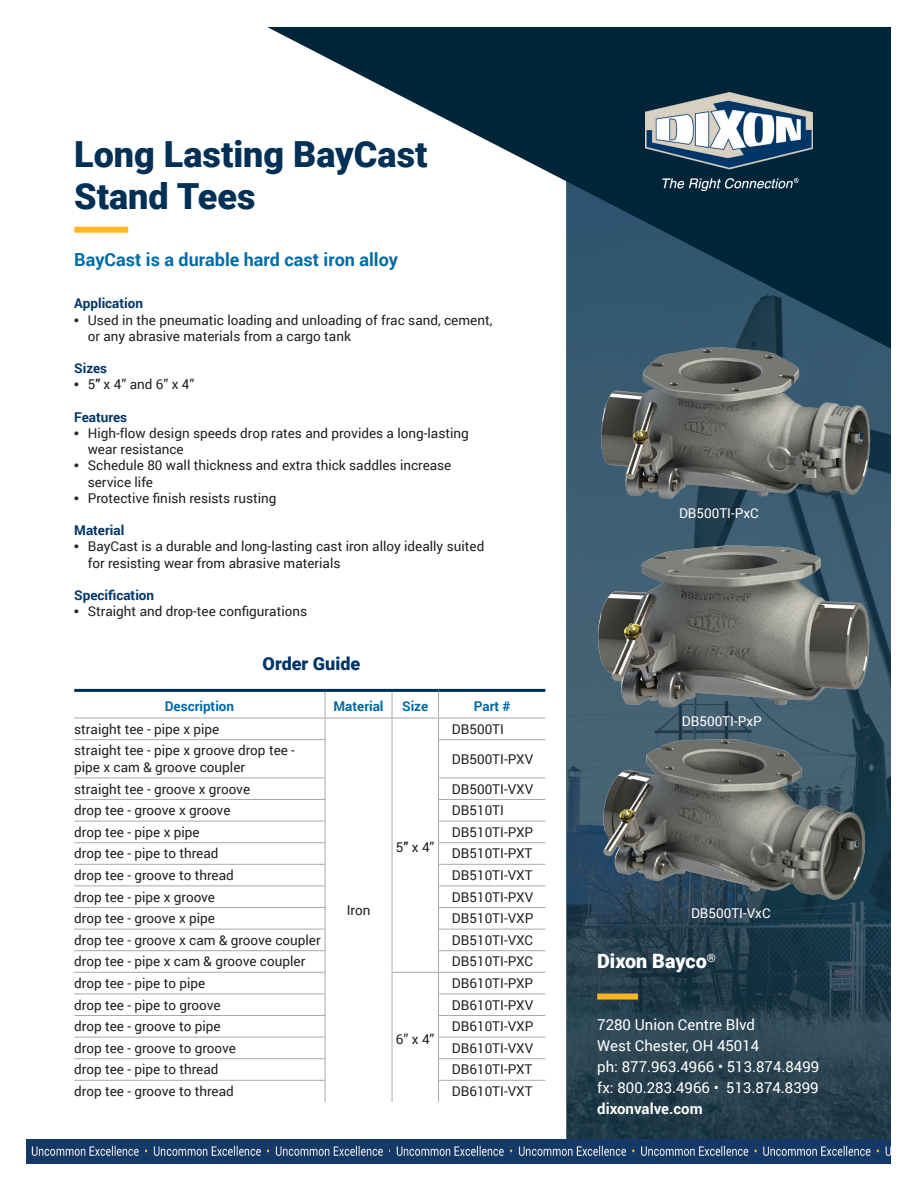
<style>
.page{position:relative;width:918px;height:1188px;background:#fff}
.page>*{position:absolute;margin:0;border:0;box-sizing:border-box;transform-origin:0 0}
.t1{font:900 36px/42px "Roboto";color:#003056}
.t2{font:900 19.8px "Roboto";color:#fff}
._2020_Table_Header{font:700 18px "Roboto";color:#006ba7}
._2020_Product_Name{font:900 18px "Roboto";color:#003667}
.t3{font:15px/21px "Roboto";color:#fff}
.t4{font:700 15px "Roboto";color:#fff}
._2020_Table_Body_Tex{font:13.5px "Roboto";color:#231f20}
._2020_Body_Text{font:13.5px/16.2px "Roboto";color:#231f20}
._2020_Body_Text_Head{font:700 13.5px "Roboto";color:#003667}
.t5{font:13.5px "Roboto";color:#fff}
._2020_Table_Header-2{font:700 13.5px "Roboto";color:#006ba7}
._2020_Table_Part_Num{font:13.5px "Roboto";color:#231f20}
.s1{font-family:"Arial";font-weight:700}
.s2{font-weight:700}
</style>
<div class="page">
<svg style="left:567px;top:349px;width:324px;height:791px;background:#2c4757"></svg>
<svg style="left:267px;top:27px;width:624px;height:322px"></svg>
<img style="left:645px;top:92px;width:168px;height:98px">
<div style="left:74px;top:227px;width:54px;height:6px;background:#ffb620"></div>
<div style="left:597px;top:994px;width:41px;height:6px;background:#ffb620"></div>
<hr style="left:74px;top:689px;width:251px;height:3px;background:#003056">
<hr style="left:74px;top:718px;width:251px;height:1px;background:#a8a9ad">
<hr style="left:74px;top:739px;width:251px;height:1px;background:#a8a9ad">
<hr style="left:325px;top:740px;width:1px;height:38px;background:#a8a9ad">
<hr style="left:392px;top:740px;width:1px;height:38px;background:#a8a9ad">
<hr style="left:438px;top:739px;width:107px;height:1px;background:#a8a9ad">
<hr style="left:438px;top:740px;width:1px;height:38px;background:#a8a9ad">
<hr style="left:74px;top:778px;width:251px;height:1px;background:#a8a9ad">
<hr style="left:438px;top:778px;width:107px;height:1px;background:#a8a9ad">
<hr style="left:74px;top:799px;width:251px;height:1px;background:#a8a9ad">
<hr style="left:438px;top:799px;width:107px;height:1px;background:#a8a9ad">
<hr style="left:74px;top:821px;width:251px;height:1px;background:#a8a9ad">
<hr style="left:438px;top:821px;width:107px;height:1px;background:#a8a9ad">
<hr style="left:74px;top:842px;width:251px;height:1px;background:#a8a9ad">
<hr style="left:438px;top:842px;width:107px;height:1px;background:#a8a9ad">
<hr style="left:74px;top:864px;width:251px;height:1px;background:#a8a9ad">
<hr style="left:438px;top:864px;width:107px;height:1px;background:#a8a9ad">
<hr style="left:74px;top:886px;width:251px;height:1px;background:#a8a9ad">
<hr style="left:438px;top:886px;width:107px;height:1px;background:#a8a9ad">
<hr style="left:74px;top:907px;width:251px;height:1px;background:#a8a9ad">
<hr style="left:438px;top:907px;width:107px;height:1px;background:#a8a9ad">
<hr style="left:74px;top:929px;width:251px;height:1px;background:#a8a9ad">
<hr style="left:438px;top:929px;width:107px;height:1px;background:#a8a9ad">
<hr style="left:74px;top:950px;width:251px;height:1px;background:#a8a9ad">
<hr style="left:438px;top:950px;width:107px;height:1px;background:#a8a9ad">
<hr style="left:74px;top:972px;width:251px;height:1px;background:#a8a9ad">
<hr style="left:392px;top:972px;width:46px;height:1px;background:#a8a9ad">
<hr style="left:438px;top:972px;width:107px;height:1px;background:#a8a9ad">
<hr style="left:74px;top:994px;width:251px;height:1px;background:#a8a9ad">
<hr style="left:438px;top:994px;width:107px;height:1px;background:#a8a9ad">
<hr style="left:74px;top:1015px;width:251px;height:1px;background:#a8a9ad">
<hr style="left:438px;top:1015px;width:107px;height:1px;background:#a8a9ad">
<hr style="left:74px;top:1037px;width:251px;height:1px;background:#a8a9ad">
<hr style="left:438px;top:1037px;width:107px;height:1px;background:#a8a9ad">
<hr style="left:74px;top:1058px;width:251px;height:1px;background:#a8a9ad">
<hr style="left:438px;top:1058px;width:107px;height:1px;background:#a8a9ad">
<hr style="left:74px;top:1080px;width:251px;height:1px;background:#a8a9ad">
<svg style="left:325px;top:778px;width:1px;height:324px"></svg>
<svg style="left:392px;top:778px;width:1px;height:324px"></svg>
<hr style="left:438px;top:1080px;width:107px;height:1px;background:#a8a9ad">
<svg style="left:438px;top:778px;width:1px;height:324px"></svg>
<hr style="left:325px;top:689px;width:67px;height:3px;background:#003056">
<hr style="left:392px;top:689px;width:46px;height:3px;background:#003056">
<hr style="left:438px;top:689px;width:107px;height:3px;background:#003056">
<svg style="left:325px;top:692px;width:1px;height:47px"></svg>
<svg style="left:392px;top:692px;width:1px;height:48px"></svg>
<svg style="left:438px;top:692px;width:1px;height:47px"></svg>
<hr style="left:325px;top:718px;width:67px;height:1px;background:#a8a9ad">
<hr style="left:392px;top:718px;width:46px;height:1px;background:#a8a9ad">
<hr style="left:438px;top:718px;width:107px;height:1px;background:#a8a9ad">
<img style="left:595px;top:736px;width:272px;height:169px">
<img style="left:595px;top:341px;width:278px;height:162px">
<img style="left:595px;top:542px;width:278px;height:168px">
<img style="left:27px;top:1140px;width:362px;height:24px">
<img style="left:389px;top:1140px;width:502px;height:24px">
<p class="t1" style="left:74px;top:131px;width:355px">Long Lasting BayCast<br>Stand Tees</p>
<p class="_2020_Table_Header" style="left:74px;top:247px;width:325px">BayCast is a durable hard cast iron alloy</p>
<p class="_2020_Body_Text_Head" style="left:74px;top:294px;width:70px">Application</p>
<p class="_2020_Body_Text" style="left:88px;top:311px;width:406px;text-indent:-14px"><span class="s1">•</span> Used in the pneumatic loading and unloading of frac sand, cement, or any abrasive materials from a cargo tank</p>
<p class="_2020_Body_Text_Head" style="left:74px;top:359px;width:35px">Sizes</p>
<p class="_2020_Body_Text" style="left:74px;top:376px;width:122px"><span class="s1">•</span> 5<span class="s2">”</span> x 4” and 6” x 4”</p>
<p class="_2020_Body_Text_Head" style="left:74px;top:407px;width:54px">Features</p>
<p class="_2020_Body_Text" style="left:88px;top:425px;width:383px;text-indent:-14px"><span class="s1">•</span> High-flow design speeds drop rates and provides a long-lasting wear resistance</p>
<p class="_2020_Body_Text" style="left:88px;top:457px;width:365px;text-indent:-14px"><span class="s1">•</span> Schedule 80 wall thickness and extra thick saddles increase service life</p>
<p class="_2020_Body_Text" style="left:74px;top:489px;width:204px"><span class="s1">•</span> Protective finish resists rusting</p>
<p class="_2020_Body_Text_Head" style="left:74px;top:521px;width:52px">Material</p>
<p class="_2020_Body_Text" style="left:88px;top:538px;width:398px;text-indent:-14px"><span class="s1">•</span> BayCast is a durable and long-lasting cast iron alloy ideally suited for resisting wear from abrasive materials</p>
<p class="_2020_Body_Text_Head" style="left:74px;top:586px;width:81px">Specification</p>
<p class="_2020_Body_Text" style="left:74px;top:603px;width:234px"><span class="s1">•</span> Straight and drop-tee configurations</p>
<p class="_2020_Product_Name" style="left:263px;top:651px;width:99px">Order Guide</p>
<p class="_2020_Table_Header-2" style="left:165px;top:697px;width:71px">Description</p>
<p class="_2020_Table_Header-2" style="left:334px;top:697px;width:52px">Material</p>
<p class="_2020_Table_Header-2" style="left:402px;top:697px;width:28px">Size</p>
<p class="_2020_Table_Header-2" style="left:474px;top:697px;width:38px">Part #</p>
<p class="_2020_Table_Body_Tex" style="left:74px;top:719px;width:147px">straight tee - pipe x pipe</p>
<p class="_2020_Table_Body_Tex" style="left:452px;top:719px;width:54px">DB500TI</p>
<p class="_2020_Table_Body_Tex" style="left:74px;top:741px;width:222px">straight tee - pipe x groove drop tee -</p>
<p class="_2020_Table_Body_Tex" style="left:74px;top:757px;width:172px">pipe x cam &amp; groove coupler</p>
<p class="_2020_Table_Body_Tex" style="left:452px;top:749px;width:83px">DB500TI-PXV</p>
<p class="_2020_Table_Body_Tex" style="left:74px;top:779px;width:177px">straight tee - groove x groove</p>
<p class="_2020_Table_Body_Tex" style="left:452px;top:779px;width:83px">DB500TI-VXV</p>
<p class="_2020_Table_Body_Tex" style="left:74px;top:801px;width:158px">drop tee - groove x groove</p>
<p class="_2020_Table_Body_Tex" style="left:452px;top:801px;width:54px">DB510TI</p>
<p class="_2020_Table_Body_Tex" style="left:74px;top:822px;width:127px">drop tee - pipe x pipe</p>
<p class="_2020_Table_Body_Tex" style="left:452px;top:822px;width:83px">DB510TI-PXP</p>
<p class="_2020_Table_Body_Tex" style="left:74px;top:844px;width:146px">drop tee - pipe to thread</p>
<p class="_2020_Table_Body_Tex" style="left:452px;top:844px;width:82px">DB510TI-PXT</p>
<p class="_2020_Table_Body_Tex" style="left:74px;top:866px;width:161px">drop tee - groove to thread</p>
<p class="_2020_Table_Body_Tex" style="left:452px;top:866px;width:82px">DB510TI-VXT</p>
<p class="_2020_Table_Body_Tex" style="left:74px;top:887px;width:142px">drop tee - pipe x groove</p>
<p class="_2020_Table_Body_Tex" style="left:452px;top:887px;width:83px">DB510TI-PXV</p>
<p class="_2020_Table_Body_Tex" style="left:74px;top:909px;width:142px">drop tee - groove x pipe</p>
<p class="_2020_Table_Body_Tex" style="left:452px;top:909px;width:83px">DB510TI-VXP</p>
<p class="_2020_Table_Body_Tex" style="left:74px;top:930px;width:248px">drop tee - groove x cam &amp; groove coupler</p>
<p class="_2020_Table_Body_Tex" style="left:452px;top:930px;width:83px">DB510TI-VXC</p>
<p class="_2020_Table_Body_Tex" style="left:74px;top:952px;width:233px">drop tee - pipe x cam &amp; groove coupler</p>
<p class="_2020_Table_Body_Tex" style="left:452px;top:952px;width:82px">DB510TI-PXC</p>
<p class="_2020_Table_Body_Tex" style="left:74px;top:974px;width:133px">drop tee - pipe to pipe</p>
<p class="_2020_Body_Text" style="left:396px;top:839px;width:40px">5<span class="s2">”</span> x 4”</p>
<p class="_2020_Table_Part_Num" style="left:347px;top:901px;width:25px">Iron</p>
<p class="_2020_Table_Body_Tex" style="left:452px;top:974px;width:83px">DB610TI-PXP</p>
<p class="_2020_Table_Body_Tex" style="left:74px;top:995px;width:148px">drop tee - pipe to groove</p>
<p class="_2020_Table_Body_Tex" style="left:452px;top:995px;width:83px">DB610TI-PXV</p>
<p class="_2020_Table_Body_Tex" style="left:74px;top:1017px;width:148px">drop tee - groove to pipe</p>
<p class="_2020_Table_Body_Tex" style="left:452px;top:1017px;width:83px">DB610TI-VXP</p>
<p class="_2020_Table_Body_Tex" style="left:74px;top:1038px;width:163px">drop tee - groove to groove</p>
<p class="_2020_Table_Body_Tex" style="left:452px;top:1038px;width:83px">DB610TI-VXV</p>
<p class="_2020_Table_Body_Tex" style="left:74px;top:1060px;width:146px">drop tee - pipe to thread</p>
<p class="_2020_Table_Body_Tex" style="left:452px;top:1060px;width:82px">DB610TI-PXT</p>
<p class="_2020_Table_Body_Tex" style="left:74px;top:1082px;width:161px">drop tee - groove to thread</p>
<p class="_2020_Table_Body_Tex" style="left:452px;top:1082px;width:82px">DB610TI-VXT</p>
<p class="_2020_Body_Text" style="left:396px;top:1031px;width:40px">6” x 4”</p>
<p class="t5" style="left:679px;top:504px;width:81px">DB500TI-PxC</p>
<p class="t5" style="left:682px;top:712px;width:81px">DB500TI-PxP</p>
<p class="t5" style="left:691px;top:904px;width:81px">DB500TI-VxC</p>
<p class="t2" style="left:597px;top:947px;width:120px">Dixon Bayco<sup>®</sup></p>
<p class="t3" style="left:597px;top:1013px;width:159px">7280 Union Centre Blvd</p>
<p class="t3" style="left:597px;top:1034px;width:164px">West Chester, OH 45014</p>
<p class="t3" style="left:597px;top:1055px;width:224px">ph: 877.963.4966 • 513.874.8499 fx: 800.283.4966 • 513.874.8399</p>
<p class="t4" style="left:597px;top:1098px;width:107px">dixonvalve.com</p>
</div>
